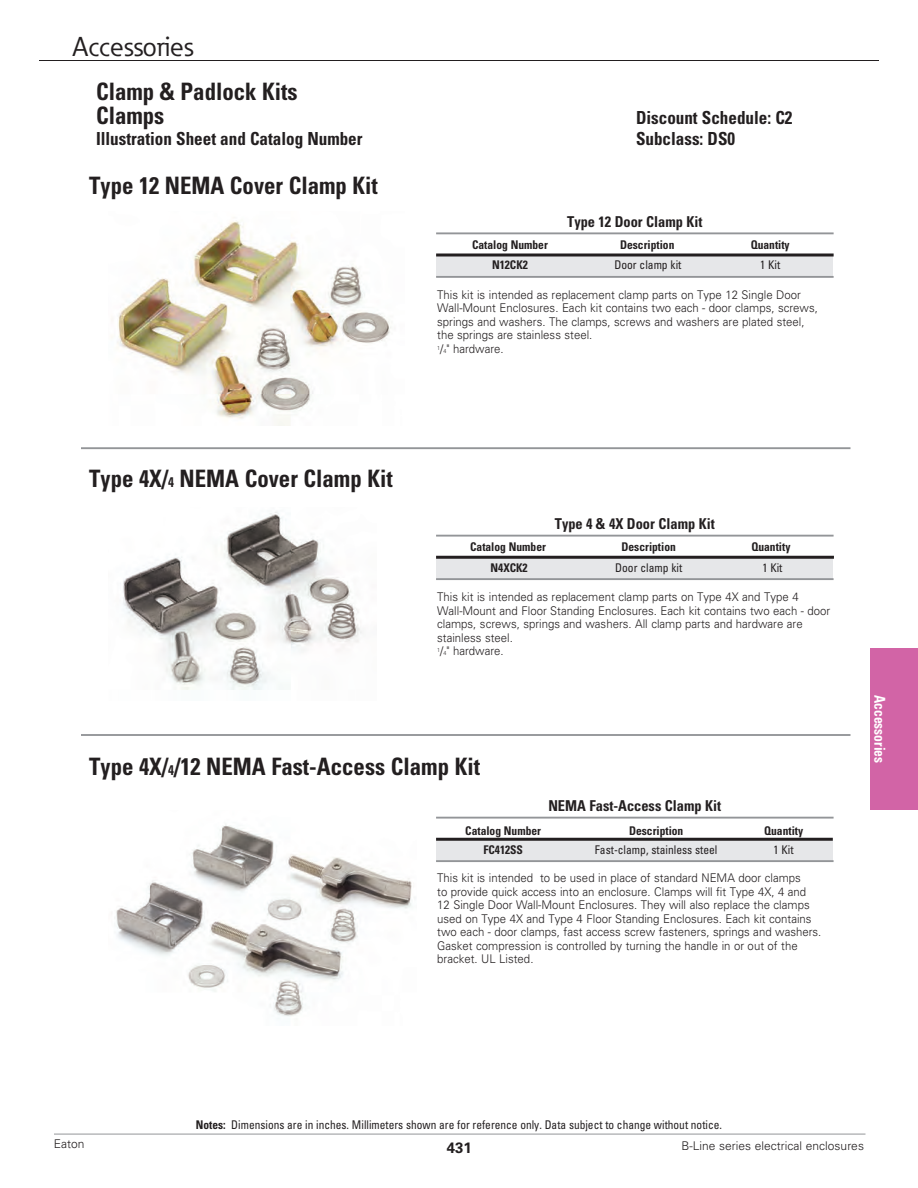
<style>
.page{position:relative;width:918px;height:1188px;background:#fff}
.page>*{position:absolute;margin:0;border:0;box-sizing:border-box;transform-origin:0 0}
.t1{font:27px "Eaton";color:#231f20}
.t2{font:700 condensed 24px "Univers LT Std";color:#231f20;scale:.95 1}
.t3{font:700 condensed 18px "Univers LT Std";color:#231f20;scale:.95 1}
.t4{font:700 condensed 15px "Univers LT Std";color:#231f20;scale:.96 1}
.t5{font:700 condensed 15px "Univers LT Std";color:#fff;scale:.9 1}
.t6{font:700 15px "Univers LT Std";color:#231f20}
.t7{font:300 12px/13.5px "Univers LT Std";color:#231f20;scale:.95 1}
.t8{font:700 condensed 12px "Univers LT Std";color:#231f20;scale:.96 1}
.t9{font:condensed 12px "Univers LT Std";color:#231f20;scale:.95 1}
.t10{font:condensed 12px "Univers LT Std";color:#231f20;scale:.96 1}
.t11{font:300 12px "Univers LT Std";color:#231f20}
.s1{font-size:5.7px}
.s2{font-size:13.95px}
.s3{font-weight:700}
</style>
<div class="page">
<hr style="left:39px;top:60px;width:840px;height:1px;background:#231f20">
<hr style="left:54px;top:1134px;width:811px;height:1px;background:#939598">
<div style="left:436px;top:256px;width:397px;height:21px;background:#e6e7e9"></div>
<div style="left:436px;top:558px;width:397px;height:21px;background:#e6e7e9"></div>
<div style="left:436px;top:840px;width:397px;height:22px;background:#e6e7e9"></div>
<div style="left:871px;top:648px;width:47px;height:162px;background:#d264a6"></div>
<hr style="left:436px;top:254px;width:398px;height:2px;background:#231f20">
<hr style="left:436px;top:232px;width:398px;height:2px;background:#939598">
<hr style="left:436px;top:556px;width:398px;height:3px;background:#231f20">
<hr style="left:436px;top:535px;width:398px;height:2px;background:#939598">
<hr style="left:436px;top:838px;width:397px;height:3px;background:#231f20">
<hr style="left:436px;top:817px;width:398px;height:2px;background:#939598">
<hr style="left:436px;top:276px;width:398px;height:2px;background:#939598">
<hr style="left:436px;top:578px;width:398px;height:2px;background:#939598">
<hr style="left:436px;top:860px;width:398px;height:2px;background:#939598">
<img style="left:117px;top:221px;width:274px;height:205px">
<img style="left:123px;top:511px;width:239px;height:179px">
<img style="left:116px;top:824px;width:296px;height:192px">
<hr style="left:81px;top:447px;width:769px;height:2px;background:#939598">
<hr style="left:81px;top:734px;width:769px;height:2px;background:#939598">
<h1 class="t1" style="left:73px;top:30px;width:122px">Accessories</h1>
<p class="t2" style="left:96px;top:77px;width:214px">Clamp &amp; Padlock Kits</p>
<p class="t2" style="left:96px;top:101px;width:73px">Clamps</p>
<p class="t3" style="left:636px;top:106px;width:166px">Discount Schedule: C2</p>
<p class="t3" style="left:96px;top:127px;width:282px">Illustration Sheet and Catalog Number</p>
<p class="t3" style="left:636px;top:127px;width:106px">Subclass: DS0</p>
<p class="t2" style="left:89px;top:170px;width:305px">Type 12 NEMA Cover Clamp Kit</p>
<p class="t4" style="left:567px;top:213px;width:142px">Type 12 Door Clamp Kit</p>
<p class="t8" style="left:472px;top:237px;width:80px">Catalog Number</p>
<p class="t8" style="left:620px;top:237px;width:58px">Description</p>
<p class="t8" style="left:751px;top:237px;width:42px">Quantity</p>
<p class="t8" style="left:492px;top:258px;width:39px">N12CK2</p>
<p class="t10" style="left:614px;top:258px;width:71px">Door clamp kit</p>
<p class="t10" style="left:760px;top:258px;width:22px">1 Kit</p>
<p class="t7" style="left:437px;top:288px;width:402px">This kit is intended as replacement clamp parts on Type 12 Single Door Wall-Mount Enclosures. Each kit contains two each - door clamps, screws, springs and washers. The clamps, screws and washers are plated steel, the springs are stainless steel.</p>
<p class="t7" style="left:437px;top:342px;width:71px"><sup>1</sup>/<span class="s1">4</span>" hardware.</p>
<p class="t2" style="left:89px;top:464px;width:321px">Type 4X/<span class="s2">4</span> NEMA Cover Clamp Kit</p>
<p class="t4" style="left:555px;top:515px;width:168px">Type 4 &amp; 4X Door Clamp Kit</p>
<p class="t8" style="left:470px;top:539px;width:80px">Catalog Number</p>
<p class="t8" style="left:622px;top:539px;width:58px">Description</p>
<p class="t8" style="left:751px;top:539px;width:42px">Quantity</p>
<p class="t8" style="left:491px;top:560px;width:40px">N4XCK2</p>
<p class="t10" style="left:615px;top:560px;width:71px">Door clamp kit</p>
<p class="t10" style="left:762px;top:560px;width:22px">1 Kit</p>
<p class="t7" style="left:437px;top:590px;width:415px">This kit is intended as replacement clamp parts on Type 4X and Type 4<br>Wall-Mount and Floor Standing Enclosures. Each kit contains two each - door clamps, screws, springs and washers. All clamp parts and hardware are stainless steel.</p>
<p class="t7" style="left:437px;top:644px;width:71px"><sup>1</sup>/<span class="s1">4</span>" hardware.</p>
<p class="t2" style="left:89px;top:752px;width:413px">Type 4X/<span class="s2">4</span>/12 NEMA Fast-Access Clamp Kit</p>
<p class="t4" style="left:548px;top:797px;width:182px">NEMA Fast-Access Clamp Kit</p>
<p class="t8" style="left:465px;top:823px;width:80px">Catalog Number</p>
<p class="t8" style="left:629px;top:823px;width:58px">Description</p>
<p class="t8" style="left:764px;top:823px;width:42px">Quantity</p>
<p class="t8" style="left:483px;top:842px;width:43px">FC412SS</p>
<p class="t10" style="left:595px;top:842px;width:129px">Fast-clamp, stainless steel</p>
<p class="t10" style="left:774px;top:842px;width:22px">1 Kit</p>
<p class="t7" style="left:437px;top:871px;width:406px">This kit is intended to be used in place of standard NEMA door clamps<br>to provide quick access into an enclosure. Clamps will fit Type 4X, 4 and 12 Single Door Wall-Mount Enclosures. They will also replace the clamps used on Type 4X and Type 4 Floor Standing Enclosures. Each kit contains two each - door clamps, fast access screw fasteners, springs and washers.<br>Gasket compression is controlled by turning the handle in or out of the bracket. UL Listed.</p>
<p class="t5" style="left:889px;top:695px;width:77px;rotate:90deg">Accessories</p>
<p class="t9" style="left:196px;top:1117px;width:554px"><span class="s3">Notes:</span> Dimensions are in inches. Millimeters shown are for reference only. Data subject to change without notice.</p>
<p class="t11" style="left:54px;top:1137px;width:32px">Eaton</p>
<p class="t6" style="left:447px;top:1139px;width:27px">431</p>
<p class="t11" style="left:682px;top:1138px;width:184px">B-Line series electrical enclosures</p>
</div>
